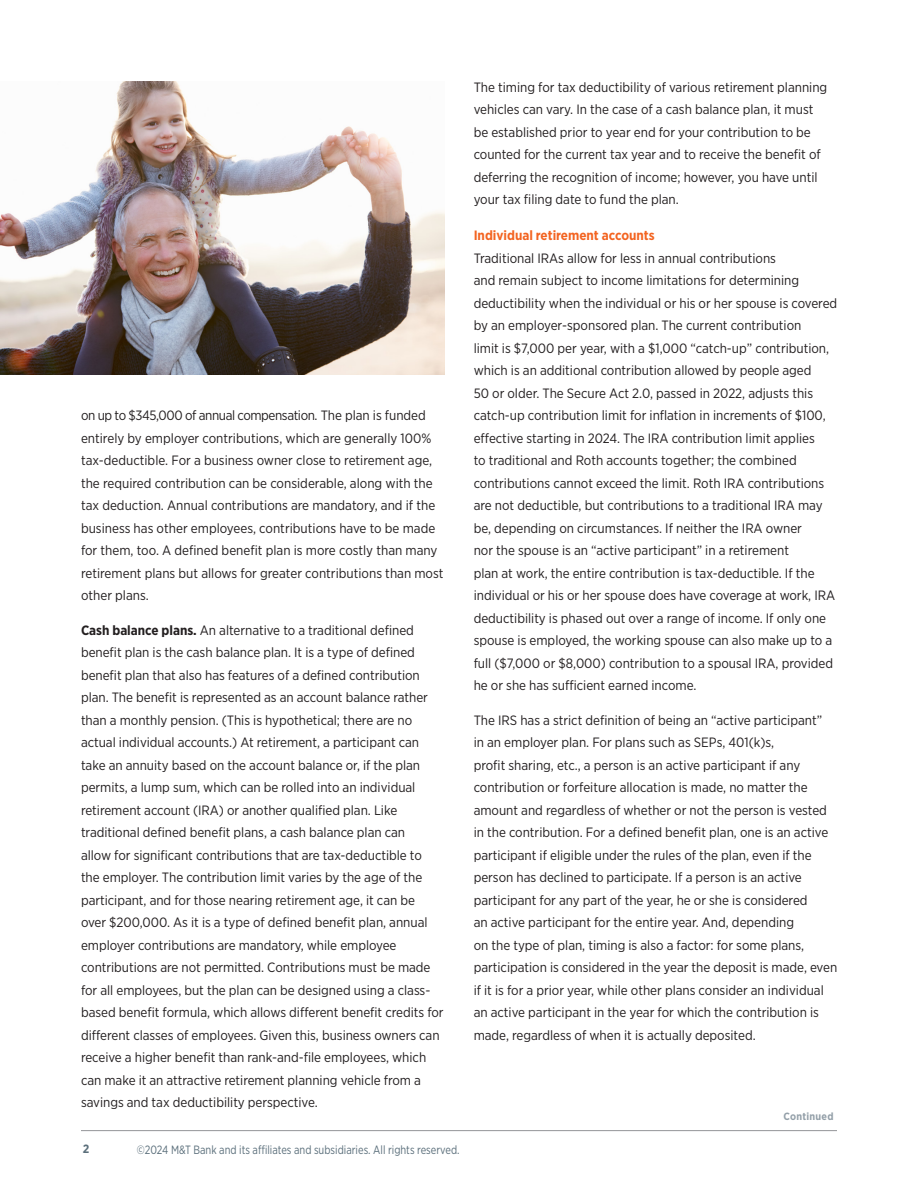
<style>
.page{position:relative;width:918px;height:1188px;background:#fff}
.page>*{position:absolute;margin:0;border:0;box-sizing:border-box;transform-origin:0 0}
.Body{font:13.5px/22.5px "Gotham Narrow";color:#231f20}
.Subhead{font:700 13.5px "Gotham Narrow";color:#f36421}
.t1{font:12px "Gotham Narrow";color:#5b6f7b;scale:.9 1}
.t2{font:700 12px "Gotham Narrow";color:#5b6f7b}
.t3{font:700 10.5px "Gotham Narrow";letter-spacing:.025em;color:#94a0a9}
.s1{font-weight:700}
</style>
<div class="page">
<hr style="left:81px;top:1130px;width:756px;height:1px;background:#939598">
<img style="left:0;top:81px;width:445px;height:294px">
<p class="Body" style="left:81px;top:404px;width:364px">on up to $345,000 of annual compensation. The plan is funded entirely by employer contributions, which are generally 100% tax-deductible. For a business owner close to retirement age, the required contribution can be considerable, along with the tax deduction. Annual contributions are mandatory, and if the business has other employees, contributions have to be made for them, too. A defined benefit plan is more costly than many retirement plans but allows for greater contributions than most other plans.</p>
<p class="Body" style="left:81px;top:619px;width:364px"><span class="s1">Cash balance plans.</span> An alternative to a traditional defined benefit plan is the cash balance plan. It is a type of defined benefit plan that also has features of a defined contribution plan. The benefit is represented as an account balance rather than a monthly pension. (This is hypothetical; there are no actual individual accounts.) At retirement, a participant can take an annuity based on the account balance or, if the plan permits, a lump sum, which can be rolled into an individual retirement account (IRA) or another qualified plan. Like traditional defined benefit plans, a cash balance plan can<br>allow for significant contributions that are tax-deductible to the employer. The contribution limit varies by the age of the participant, and for those nearing retirement age, it can be<br>over $200,000. As it is a type of defined benefit plan, annual employer contributions are mandatory, while employee contributions are not permitted. Contributions must be made for all employees, but the plan can be designed using a class&shy;based benefit formula, which allows different benefit credits for different classes of employees. Given this, business owners can receive a higher benefit than rank-and-file employees, which can make it an attractive retirement planning vehicle from a savings and tax deductibility perspective.</p>
<p class="t2" style="left:83px;top:1142px;width:8px">2</p>
<p class="t1" style="left:137px;top:1142px;width:360px">©2024 M&amp;T Bank and its affiliates and subsidiaries. All rights reserved.</p>
<p class="Body" style="left:474px;top:76px;width:355px">The timing for tax deductibility of various retirement planning vehicles can vary. In the case of a cash balance plan, it must be established prior to year end for your contribution to be counted for the current tax year and to receive the benefit of deferring the recognition of income; however, you have until your tax filing date to fund the plan.</p>
<p class="Subhead" style="left:474px;top:227px;width:182px">Individual retirement accounts</p>
<p class="Body" style="left:474px;top:247px;width:365px">Traditional IRAs allow for less in annual contributions<br>and remain subject to income limitations for determining deductibility when the individual or his or her spouse is covered by an employer-sponsored plan. The current contribution<br>limit is $7,000 per year, with a $1,000 “catch-up” contribution, which is an additional contribution allowed by people aged<br>50 or older. The Secure Act 2.0, passed in 2022, adjusts this catch-up contribution limit for inflation in increments of $100, effective starting in 2024. The IRA contribution limit applies<br>to traditional and Roth accounts together; the combined contributions cannot exceed the limit. Roth IRA contributions are not deductible, but contributions to a traditional IRA may be, depending on circumstances. If neither the IRA owner<br>nor the spouse is an “active participant” in a retirement<br>plan at work, the entire contribution is tax-deductible. If the individual or his or her spouse does have coverage at work, IRA deductibility is phased out over a range of income. If only one spouse is employed, the working spouse can also make up to a full ($7,000 or $8,000) contribution to a spousal IRA, provided he or she has sufficient earned income.</p>
<p class="Body" style="left:474px;top:709px;width:365px">The IRS has a strict definition of being an “active participant”<br>in an employer plan. For plans such as SEPs, 401(k)s,<br>profit sharing, etc., a person is an active participant if any contribution or forfeiture allocation is made, no matter the amount and regardless of whether or not the person is vested in the contribution. For a defined benefit plan, one is an active participant if eligible under the rules of the plan, even if the person has declined to participate. If a person is an active participant for any part of the year, he or she is considered<br>an active participant for the entire year. And, depending<br>on the type of plan, timing is also a factor: for some plans, participation is considered in the year the deposit is made, even if it is for a prior year, while other plans consider an individual an active participant in the year for which the contribution is made, regardless of when it is actually deposited.</p>
<p class="t3" style="left:783px;top:1110px;width:52px">Continued</p>
</div>
